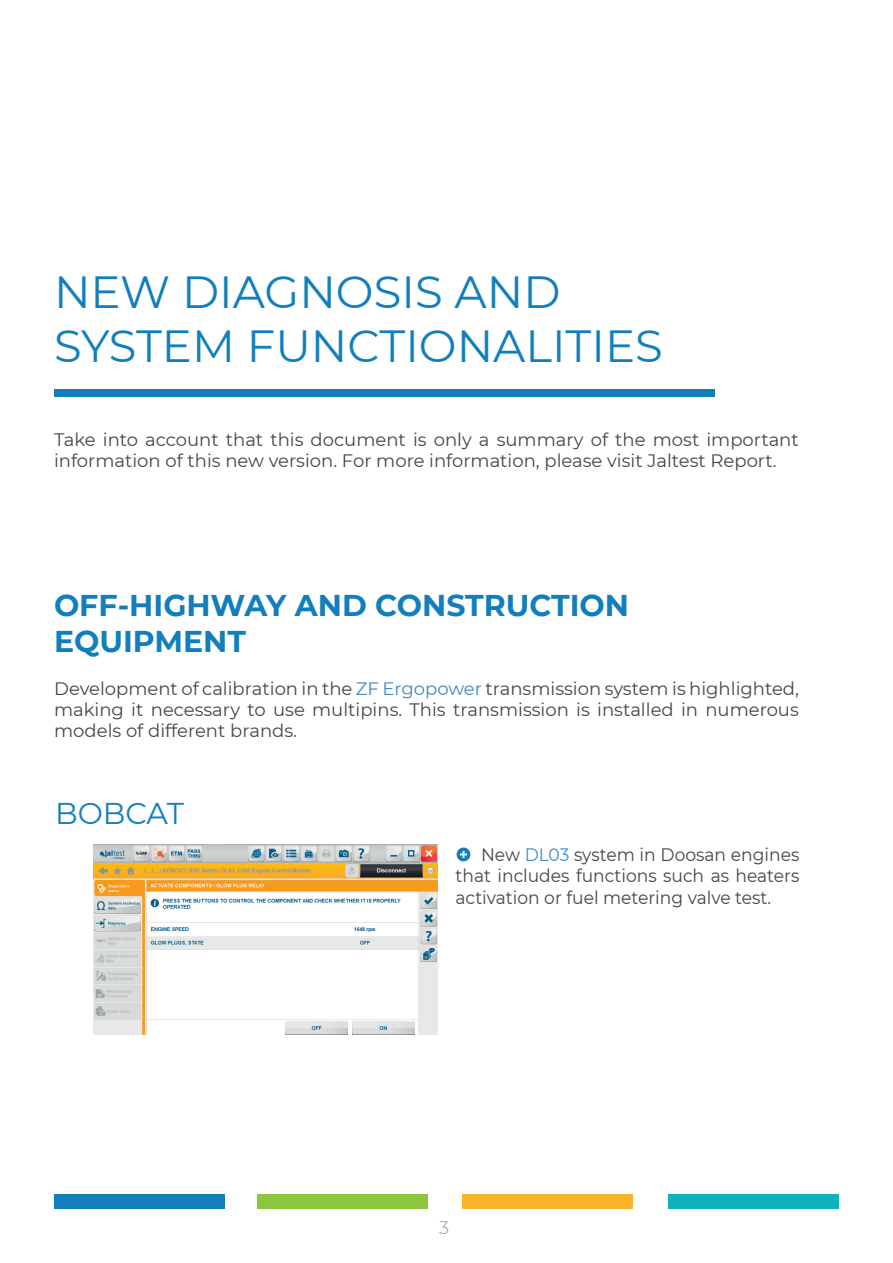
<style>
.page{position:relative;width:893px;height:1263px;background:#fff}
.page>*{position:absolute;margin:0;border:0;box-sizing:border-box;transform-origin:0 0}
.t1{font:45px "Montserrat";color:#127fbc}
.t2{font:700 30px "Montserrat";color:#127fbc}
.t3{font:30px "Montserrat";color:#127fbc}
.t4{font:18px/21px "Montserrat";color:#454647}
.t5{font:18px/21.6px "Montserrat";color:#454647;text-align:justify;scale:.95 1}
.t6{font:300 18px "Montserrat";color:#939598}
.s1{color:#4089c2}
</style>
<div class="page">
<div style="left:54px;top:1195px;width:170px;height:14px;background:#127fbc"></div>
<div style="left:669px;top:1195px;width:170px;height:14px;background:#0eb2bc"></div>
<div style="left:257px;top:1195px;width:170px;height:14px;background:#8bc63e"></div>
<div style="left:462px;top:1195px;width:170px;height:14px;background:#fcb32c"></div>
<div style="left:54px;top:390px;width:660px;height:7px;background:#127fbc"></div>
<img style="left:94px;top:844px;width:343px;height:190px">
<svg style="left:457px;top:847px;width:13px;height:14px"></svg>
<p class="t1" style="left:54px;top:261px;width:508px">NEW DIAGNOSIS AND</p>
<p class="t1" style="left:54px;top:315px;width:610px">SYSTEM FUNCTIONALITIES</p>
<p class="t4" style="left:54px;top:429px;width:746px">Take into account that this document is only a summary of the most important information of this new version. For more information, please visit Jaltest Report.</p>
<p class="t2" style="left:54px;top:583px;width:577px">OFF-HIGHWAY AND CONSTRUCTION</p>
<p class="t2" style="left:54px;top:619px;width:194px">EQUIPMENT</p>
<p class="t4" style="left:54px;top:677px;width:746px;text-align:justify">Development of calibration in the <span class="s1">ZF Ergopower</span> transmission system is highlighted, making it necessary to use multipins. This transmission is installed in numerous models of different brands.</p>
<p class="t3" style="left:55px;top:793px;width:131px">BOBCAT</p>
<p class="t5" style="left:455px;top:843px;width:364px;text-indent:26px">New <span class="s1">DL03</span> system in Doosan engines that includes functions such as heaters activation or fuel metering valve test.</p>
<p class="t6" style="left:439px;top:1215px;width:12px">3</p>
</div>
